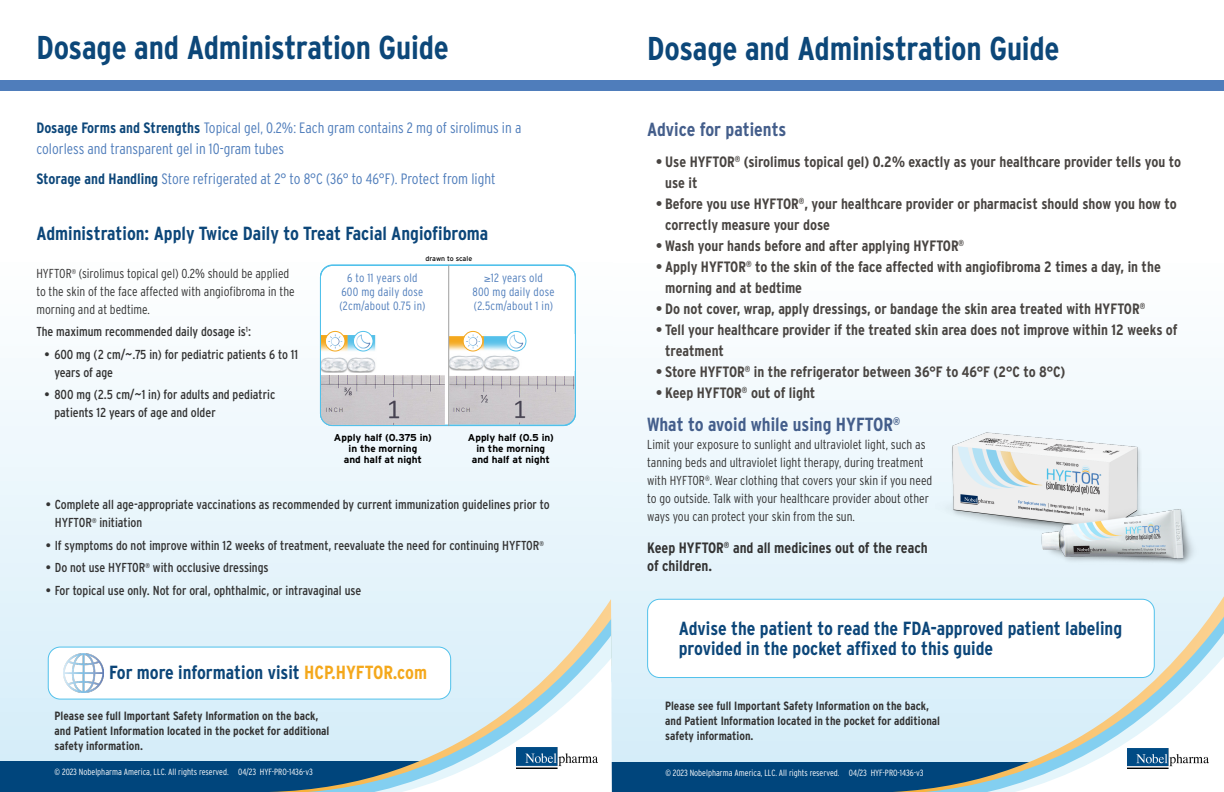
<style>
.page{position:relative;width:1224px;height:792px;background:#fff}
.page>*{position:absolute;margin:0;border:0;box-sizing:border-box;transform-origin:0 0}
.t1{font:700 33px "Interstate Condensed";letter-spacing:-.01em;color:#0c4779}
.t2{font:700 19px/20px "Interstate Condensed";color:#0c4679}
.t3{font:700 19px "Interstate Condensed";color:#445e8b}
.t4{font:700 15px/21px "Interstate Condensed";color:#484441}
.t5{font:300 15px/21px "Interstate Condensed";color:#4f7dbb}
.t6{font:700 15px/18px "Interstate Condensed";color:#333}
.t7{font:13px/18px "Interstate Condensed";color:#333}
.t8{font:300 13px/18px "Interstate Condensed";color:#333}
.t9{font:700 12px/15px "Interstate Condensed";color:#333}
.t10{font:300 12px "Interstate Condensed";letter-spacing:.02em;color:#4f7dbb}
.t11{font:700 10px "Interstate";color:#000}
.t12{font:300 9px "Interstate Condensed";color:#fff}
.t13{font:7px "Interstate";letter-spacing:-.01em;color:#000}
.s1{font-weight:700;color:#0c4679}
.s2{color:#f4a81c}
</style>
<div class="page">
<div style="left:0;top:80px;width:1224px;height:10px;background:#4f7dbb"></div>
<div style="left:611px;top:254px;width:613px;height:508px;background:linear-gradient(to bottom,#fff,#d4edf9)"></div>
<div style="left:612px;top:762px;width:266px;height:30px;background:#00457c"></div>
<div style="left:878px;top:558px;width:346px;height:18px;background:#e5f3fb"></div>
<svg style="left:878px;top:576px;width:346px;height:216px;fill:#dcf0fa"></svg>
<img style="left:1127px;top:748px;width:81px;height:21px">
<div style="left:648px;top:599px;width:506px;height:79px;background:#fff;border-radius:12px"></div>
<div style="left:647px;top:599px;width:508px;height:79px;border:1px solid #51c1eb;border-radius:12px"></div>
<img style="left:935px;top:413px;width:276px;height:160px">
<div style="left:0;top:254px;width:612px;height:508px;background:linear-gradient(to bottom,#fefeff,#d5edf9)"></div>
<div style="left:0;top:762px;width:268px;height:30px;background:#00457c"></div>
<div style="left:268px;top:548px;width:344px;height:10px;background:#e6f4fb"></div>
<div style="left:268px;top:558px;width:344px;height:17px;background:#e5f3fb"></div>
<svg style="left:268px;top:575px;width:344px;height:217px;fill:#e0f1fa"></svg>
<div style="left:320px;top:265px;width:255px;height:161px;background:#fff;border-radius:12px"></div>
<img style="left:516px;top:748px;width:81px;height:20px">
<img style="left:449px;top:376px;width:126px;height:49px">
<img style="left:321px;top:375px;width:124px;height:51px">
<img style="left:449px;top:335px;width:78px;height:36px">
<img style="left:322px;top:335px;width:54px;height:38px">
<div style="left:320px;top:265px;width:256px;height:161px;border:1px solid #51c1eb;border-radius:12px"></div>
<svg style="left:325px;top:331px;width:20px;height:20px"></svg>
<div style="left:325px;top:331px;width:20px;height:21px;border:1px solid #f4a81e;border-radius:50%"></div>
<svg style="left:328px;top:334px;width:14px;height:15px"></svg>
<svg style="left:353px;top:331px;width:20px;height:20px"></svg>
<div style="left:353px;top:331px;width:21px;height:21px;border:1px solid #51c1eb;border-radius:50%"></div>
<img style="left:356px;top:335px;width:14px;height:14px">
<svg style="left:463px;top:331px;width:20px;height:20px"></svg>
<div style="left:463px;top:331px;width:20px;height:21px;border:1px solid #f4a81e;border-radius:50%"></div>
<svg style="left:466px;top:334px;width:14px;height:15px"></svg>
<svg style="left:506px;top:331px;width:20px;height:20px"></svg>
<div style="left:506px;top:331px;width:20px;height:21px;border:1px solid #51c1eb;border-radius:50%"></div>
<img style="left:509px;top:335px;width:14px;height:14px">
<div style="left:48px;top:647px;width:403px;height:52px;background:#fff;border-radius:12px"></div>
<div style="left:48px;top:647px;width:403px;height:53px;border:1px solid #51c1eb;border-radius:12px"></div>
<img style="left:64px;top:653px;width:40px;height:40px">
<hr style="left:448px;top:265px;width:1px;height:161px;background:#9e9e9e">
<p class="t1" style="left:36px;top:29px;width:414px">Dosage and Administration Guide</p>
<p class="t5" style="left:36px;top:117px;width:487px"><span class="s1">Dosage Forms and Strengths</span> Topical gel, 0.2%: Each gram contains 2 mg of sirolimus in a colorless and transparent gel in 10-gram tubes</p>
<p class="t5" style="left:36px;top:168px;width:461px"><span class="s1">Storage and Handling</span> Store refrigerated at 2° to 8°C (36° to 46°F). Protect from light</p>
<p class="t2" style="left:36px;top:224px;width:453px">Administration: Apply Twice Daily to Treat Facial Angiofibroma</p>
<p class="t13" style="left:426px;top:255px;width:48px">drawn to scale</p>
<p class="t8" style="left:36px;top:264px;width:260px">HYFTOR<sup>®</sup> (sirolimus topical gel) 0.2% should be applied to the skin of the face affected with angiofibroma in the morning and at bedtime.</p>
<p class="t7" style="left:36px;top:323px;width:216px">The maximum recommended daily dosage is<sup>1</sup>:</p>
<p class="t7" style="left:54px;top:345px;width:245px;text-indent:-10px">• 600 mg (2 cm/~.75 in) for pediatric patients 6 to 11 years of age</p>
<p class="t7" style="left:54px;top:386px;width:222px;text-indent:-10px">• 800 mg (2.5 cm/~1 in) for adults and pediatric patients 12 years of age and older</p>
<p class="t10" style="left:347px;top:271px;width:72px">6 to 11 years old</p>
<p class="t10" style="left:341px;top:285px;width:83px">600 mg daily dose</p>
<p class="t10" style="left:339px;top:299px;width:88px">(2cm/about 0.75 in)</p>
<p class="t10" style="left:484px;top:271px;width:60px">≥12 years old</p>
<p class="t10" style="left:472px;top:285px;width:84px">800 mg daily dose</p>
<p class="t10" style="left:474px;top:299px;width:81px">(2.5cm/about 1 in)</p>
<p class="t11" style="left:334px;top:431px;width:99px">Apply half (0.375 in)</p>
<p class="t11" style="left:349px;top:442px;width:70px">in the morning</p>
<p class="t11" style="left:344px;top:453px;width:80px">and half at night</p>
<p class="t7" style="left:55px;top:496px;width:496px;text-indent:-9px">• Complete all age-appropriate vaccinations as recommended by current immunization guidelines prior to<br>HYFTOR<sup>®</sup> initiation</p>
<p class="t7" style="left:46px;top:536px;width:500px">• If symptoms do not improve within 12 weeks of treatment, reevaluate the need for continuing HYFTOR<sup>®</sup></p>
<p class="t7" style="left:46px;top:559px;width:224px">• Do not use HYFTOR<sup>®</sup> with occlusive dressings</p>
<p class="t7" style="left:46px;top:581px;width:317px">• For topical use only. Not for oral, ophthalmic, or intravaginal use</p>
<p class="t11" style="left:468px;top:431px;width:87px">Apply half (0.5 in)</p>
<p class="t11" style="left:476px;top:442px;width:70px">in the morning</p>
<p class="t11" style="left:472px;top:453px;width:80px">and half at night</p>
<p class="t2" style="left:109px;top:662px;width:319px">For more information visit <span class="s2">HCP.HYFTOR.com</span></p>
<p class="t9" style="left:55px;top:708px;width:276px">Please see full Important Safety Information on the back, and Patient Information located in the pocket for additional safety information.</p>
<p class="t12" style="left:55px;top:767px;width:260px">© 2023 Nobelpharma America, LLC. All rights reserved. 04/23 HYF-PRO-1436-v3</p>
<p class="t1" style="left:647px;top:30px;width:414px">Dosage and Administration Guide</p>
<p class="t3" style="left:647px;top:118px;width:141px">Advice for patients</p>
<p class="t4" style="left:665px;top:151px;width:517px;text-indent:-9px">• Use HYFTOR<sup>®</sup> (sirolimus topical gel) 0.2% exactly as your healthcare provider tells you to use it</p>
<p class="t4" style="left:665px;top:193px;width:513px;text-indent:-9px">• Before you use HYFTOR<sup>®</sup>, your healthcare provider or pharmacist should show you how to correctly measure your dose</p>
<p class="t4" style="left:656px;top:235px;width:310px">• Wash your hands before and after applying HYFTOR<sup>®</sup></p>
<p class="t4" style="left:665px;top:256px;width:497px;text-indent:-9px">• Apply HYFTOR<sup>®</sup> to the skin of the face affected with angiofibroma 2 times a day, in the morning and at bedtime</p>
<p class="t4" style="left:656px;top:298px;width:491px">• Do not cover, wrap, apply dressings, or bandage the skin area treated with HYFTOR<sup>®</sup></p>
<p class="t4" style="left:665px;top:319px;width:514px;text-indent:-9px">• Tell your healthcare provider if the treated skin area does not improve within 12 weeks of treatment</p>
<p class="t4" style="left:656px;top:361px;width:411px">• Store HYFTOR<sup>®</sup> in the refrigerator between 36°F to 46°F (2°C to 8°C)</p>
<p class="t4" style="left:656px;top:382px;width:161px">• Keep HYFTOR<sup>®</sup> out of light</p>
<p class="t3" style="left:647px;top:414px;width:255px">What to avoid while using HYFTOR<sup>®</sup></p>
<p class="t8" style="left:647px;top:436px;width:287px">Limit your exposure to sunlight and ultraviolet light, such as tanning beds and ultraviolet light therapy, during treatment with HYFTOR<sup>®</sup>. Wear clothing that covers your skin if you need to go outside. Talk with your healthcare provider about other ways you can protect your skin from the sun.</p>
<p class="t6" style="left:647px;top:538px;width:282px">Keep HYFTOR<sup>®</sup> and all medicines out of the reach of children.</p>
<p class="t2" style="left:679px;top:618px;width:445px">Advise the patient to read the FDA-approved patient labeling provided in the pocket affixed to this guide</p>
<p class="t9" style="left:665px;top:698px;width:276px">Please see full Important Safety Information on the back, and Patient Information located in the pocket for additional safety information.</p>
<p class="t12" style="left:665px;top:768px;width:260px">© 2023 Nobelpharma America, LLC. All rights reserved. 04/23 HYF-PRO-1436-v3</p>
</div>
